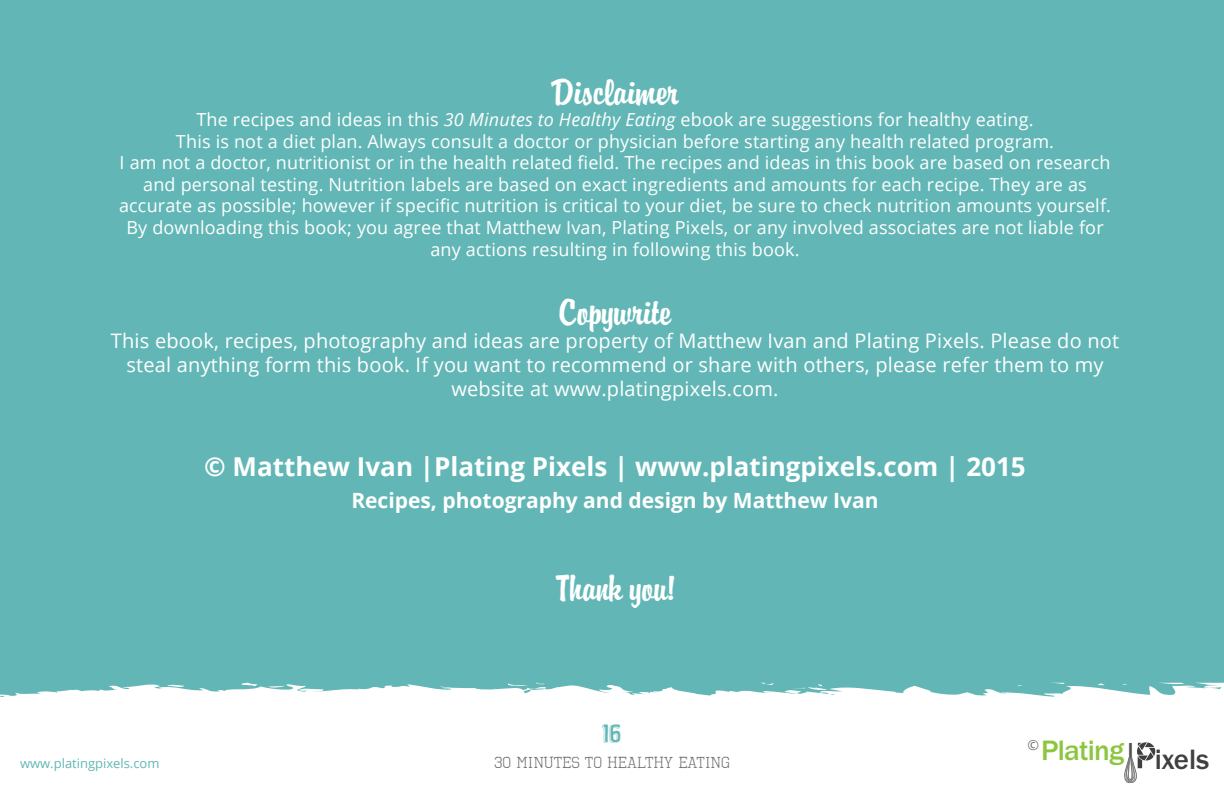
<style>
.page{position:relative;width:1224px;height:792px;background:#fff}
.page>*{position:absolute;margin:0;border:0;box-sizing:border-box;transform-origin:0 0}
.t1{font:37px "AT Brophy Script";color:#fff}
.t2{font:500 29px "Franklin Gothic";letter-spacing:-.025em;color:#8cc63f}
.t3{font:500 29px "Franklin Gothic";color:#404042}
.t4{font:700 26px "Open Sans";color:#fff}
.t5{font:26px "Vintagefair";color:#62b7b6}
.t6{font:700 21px "Open Sans";color:#fff}
.t7{font:20px/24px "Open Sans";letter-spacing:.01em;color:#fff;text-align:center}
.t8{font:18px/21.6px "Open Sans";letter-spacing:.01em;color:#fff;text-align:center}
.t9{font:16px "Octin Vintage Free";color:#6d6e70}
.t10{font:14px "Open Sans";color:#6d6e70}
.t11{font:13px "Open Sans";color:#62b7b6}
.s1{font-style:italic}
</style>
<div class="page">
<div style="left:1137px;top:742px;width:19px;height:19px;border:1px solid #fff;border-radius:50%"></div>
<svg style="left:1125px;top:742px;width:30px;height:41px"></svg>
<div style="left:0;top:577px;width:1224px;height:120px;background:#62b7b6"></div>
<div style="left:0;top:0;width:1224px;height:577px;background:#62b7b6"></div>
<h1 class="t1" style="left:551px;top:75px;width:129px">Disclaimer</h1>
<p class="t8" style="left:119px;top:110px;width:994px">The recipes and ideas in this <span class="s1">30 Minutes to Healthy Eating</span> ebook are suggestions for healthy eating.<br>This is not a diet plan. Always consult a doctor or physician before starting any health related program.<br>I am not a doctor, nutritionist or in the health related field. The recipes and ideas in this book are based on research and personal testing. Nutrition labels are based on exact ingredients and amounts for each recipe. They are as accurate as possible; however if specific nutrition is critical to your diet, be sure to check nutrition amounts yourself.<br>By downloading this book; you agree that Matthew Ivan, Plating Pixels, or any involved associates are not liable for any actions resulting in following this book.</p>
<h1 class="t1" style="left:559px;top:295px;width:114px">Copywrite</h1>
<p class="t7" style="left:111px;top:331px;width:1010px">This ebook, recipes, photography and ideas are property of Matthew Ivan and Plating Pixels. Please do not steal anything form this book. If you want to recommend or share with others, please refer them to my website at www.platingpixels.com.</p>
<h3 class="t4" style="left:204px;top:456px;width:823px">© Matthew Ivan |Plating Pixels | www.platingpixels.com | 2015</h3>
<p class="t6" style="left:351px;top:492px;width:529px">Recipes, photography and design by Matthew Ivan</p>
<h1 class="t1" style="left:555px;top:571px;width:121px">Thank you!</h1>
<h3 class="t5" style="left:603px;top:725px;width:20px">16</h3>
<p class="t10" style="left:1028px;top:739px;width:13px">©</p>
<h2 class="t2" style="left:1041px;top:741px;width:84px">Plating</h2>
<p class="t11" style="left:20px;top:758px;width:141px">www.platingpixels.com</p>
<p class="t9" style="left:494px;top:756px;width:237px">30 MINUTES TO HEALTHY EATING</p>
<h2 class="t3" style="left:1155px;top:749px;width:56px">ixels</h2>
</div>
